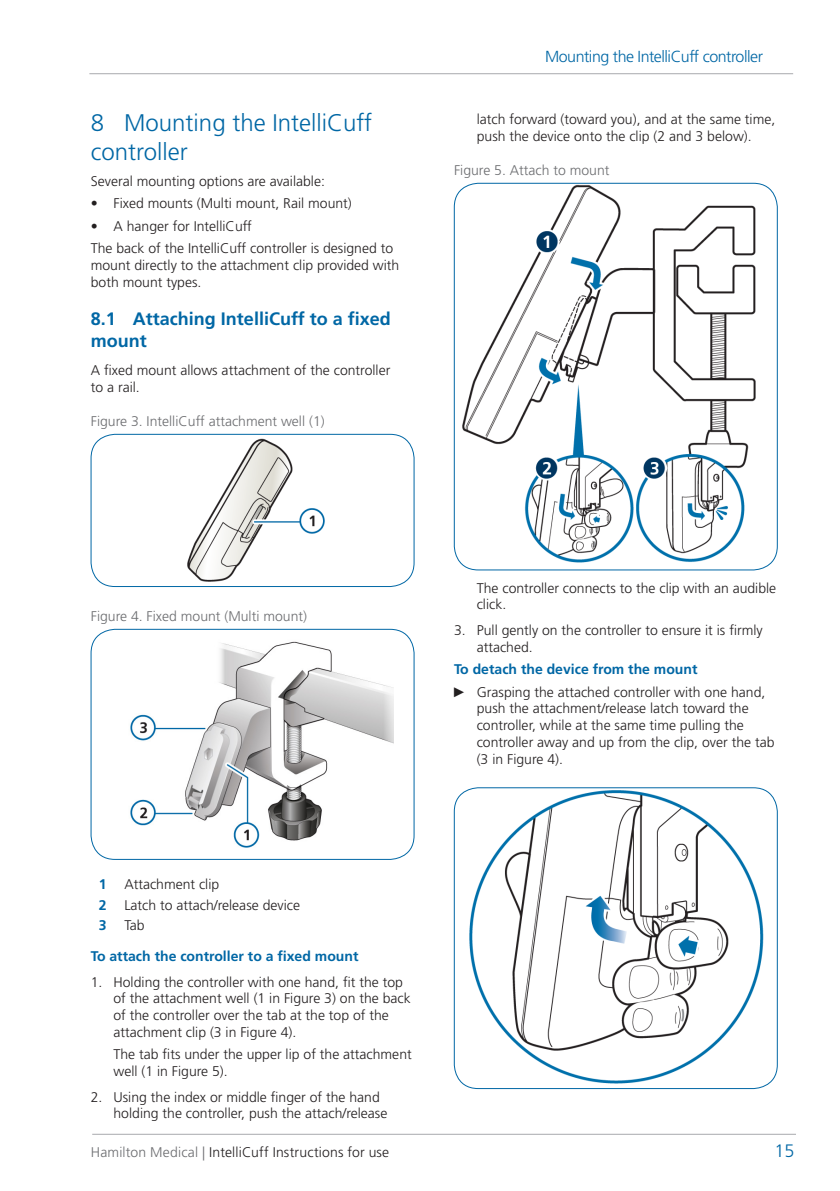
<style>
.page{position:relative;width:840px;height:1191px;background:#fff}
.page>*{position:absolute;margin:0;border:0;box-sizing:border-box;transform-origin:0 0}
.Heading_1{font:300 24px/28.8px "Frutiger LT Std";color:#0067a5}
.Heading_2{font:700 18px/21.6px "Frutiger LT Std";color:#0067a5}
.t1{font:300 18px "Frutiger LT Std";color:#0067a5}
.t2{font:300 16px "Frutiger LT Std";letter-spacing:-.03em;color:#0067a5}
.Body{font:300 14px/16.8px "Frutiger LT Std";color:#231f20}
.NumList1Cont{font:300 14px/16.8px "Frutiger LT Std";color:#231f20}
.Caption-Figure{font:300 14px "Frutiger LT Std";color:#6c6d70}
.ProcedureIntro{font:700 14px "Frutiger LT Std";color:#0067a5}
.Table-Legend-Body{font:300 14px "Frutiger LT Std";color:#231f20}
.Table-Legend-Num{font:700 14px "Frutiger LT Std";color:#0067a5}
.s1{font-family:"Arial Narrow";font-weight:400}
.s2{color:#6c6d70}
</style>
<div class="page">
<hr style="left:92px;top:1134px;width:703px;height:1px;background:#a8a9ad">
<hr style="left:89px;top:73px;width:703px;height:1px;background:#a8a9ad">
<img style="left:187px;top:439px;width:138px;height:143px">
<div style="left:91px;top:434px;width:323px;height:153px;border:1px solid #0067a5;border-radius:24px"></div>
<img style="left:130px;top:641px;width:263px;height:207px">
<div style="left:91px;top:629px;width:323px;height:230px;border:1px solid #0067a5;border-radius:24px"></div>
<img style="left:454px;top:183px;width:318px;height:387px">
<div style="left:454px;top:183px;width:323px;height:387px;border:1px solid #0067a5;border-radius:24px"></div>
<img style="left:458px;top:787px;width:312px;height:301px">
<div style="left:454px;top:787px;width:323px;height:301px;border:1px solid #0067a5;border-radius:24px"></div>
<p class="Heading_1" style="left:91px;top:109px;width:282px">8 Mounting the IntelliCuff controller</p>
<p class="Body" style="left:91px;top:172px;width:235px">Several mounting options are available:</p>
<p class="Body" style="left:91px;top:195px;width:262px">• Fixed mounts (Multi mount, Rail mount)</p>
<p class="Body" style="left:91px;top:217px;width:162px">• A hanger for IntelliCuff</p>
<p class="Body" style="left:91px;top:240px;width:310px">The back of the IntelliCuff controller is designed to mount directly to the attachment clip provided with both mount types.</p>
<p class="Heading_2" style="left:91px;top:308px;width:301px">8.1 Attaching IntelliCuff to a fixed mount</p>
<p class="Body" style="left:91px;top:362px;width:301px">A fixed mount allows attachment of the controller to a rail.</p>
<p class="Caption-Figure" style="left:91px;top:413px;width:235px">Figure 3. IntelliCuff attachment well (1)</p>
<p class="t2" style="left:544px;top:47px;width:219px">Mounting the IntelliCuff controller</p>
<p class="Body" style="left:476px;top:111px;width:300px">latch forward (toward you), and at the same time, push the device onto the clip (2 and 3 below).</p>
<p class="Caption-Figure" style="left:454px;top:162px;width:157px">Figure 5. Attach to mount</p>
<p class="Caption-Figure" style="left:91px;top:608px;width:218px">Figure 4. Fixed mount (Multi mount)</p>
<p class="NumList1Cont" style="left:476px;top:579px;width:301px">The controller connects to the clip with an audible click.</p>
<p class="Body" style="left:476px;top:622px;width:287px;text-indent:-23px">3. Pull gently on the controller to ensure it is firmly attached.</p>
<p class="ProcedureIntro" style="left:454px;top:661px;width:245px">To detach the device from the mount</p>
<p class="Body" style="left:476px;top:683px;width:299px;text-indent:-23px"><span class="s1">►</span> Grasping the attached controller with one hand, push the attachment/release latch toward the controller, while at the same time pulling the controller away and up from the clip, over the tab (3 in Figure 4).</p>
<p class="Table-Legend-Num" style="left:99px;top:875px;width:9px">1</p>
<p class="Table-Legend-Body" style="left:124px;top:876px;width:96px">Attachment clip</p>
<p class="Table-Legend-Num" style="left:99px;top:896px;width:9px">2</p>
<p class="Table-Legend-Body" style="left:124px;top:896px;width:177px">Latch to attach/release device</p>
<p class="Table-Legend-Num" style="left:99px;top:917px;width:9px">3</p>
<p class="Table-Legend-Body" style="left:124px;top:917px;width:22px">Tab</p>
<p class="ProcedureIntro" style="left:91px;top:948px;width:269px">To attach the controller to a fixed mount</p>
<p class="Body" style="left:113px;top:973px;width:298px;text-indent:-23px">1. Holding the controller with one hand, fit the top of the attachment well (1 in Figure 3) on the back of the controller over the tab at the top of the attachment clip (3 in Figure 4).</p>
<p class="NumList1Cont" style="left:113px;top:1046px;width:299px">The tab fits under the upper lip of the attachment well (1 in Figure 5).</p>
<p class="Body" style="left:113px;top:1088px;width:275px;text-indent:-23px">2. Using the index or middle finger of the hand holding the controller, push the attach/release</p>
<p class="Body" style="left:91px;top:1144px;width:300px"><span class="s2">Hamilton Medical |</span> IntelliCuff Instructions for use</p>
<p class="t1" style="left:774px;top:1140px;width:22px">15</p>
</div>
